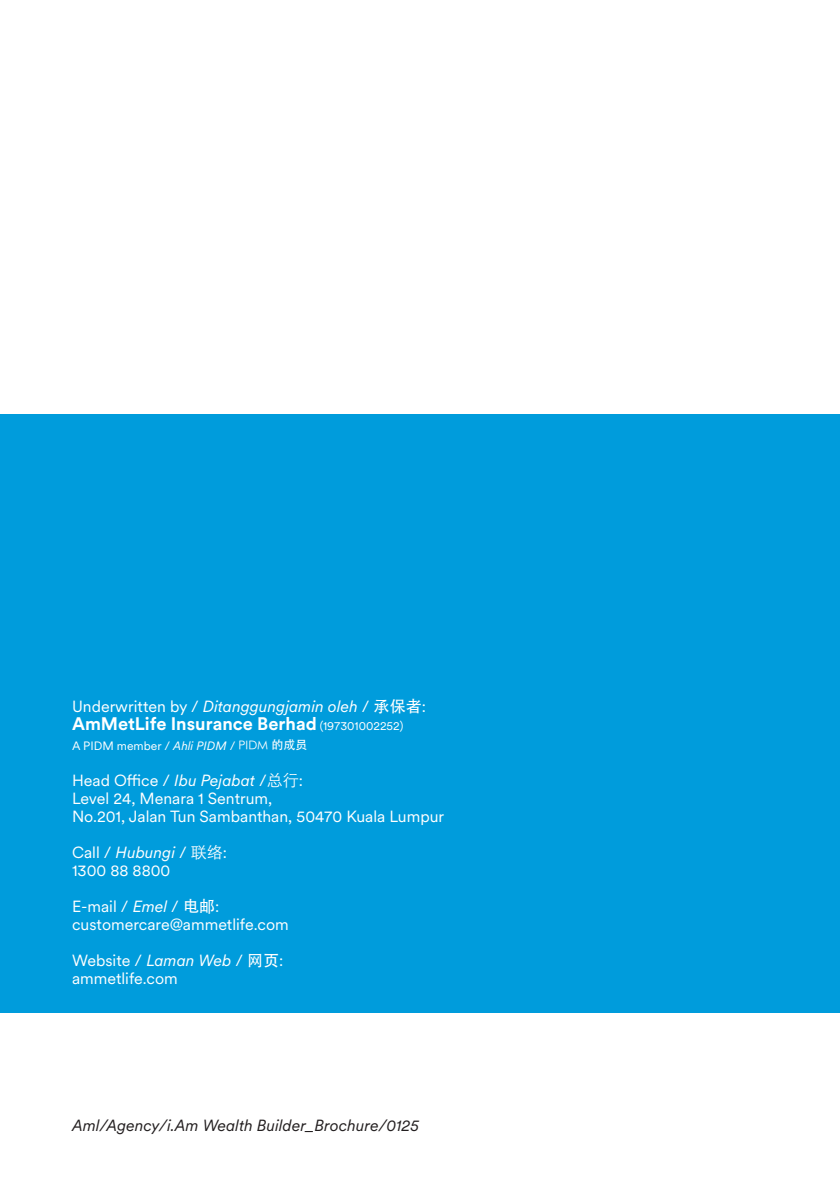
<style>
.page{position:relative;width:840px;height:1191px;background:#fff}
.page>*{position:absolute;margin:0;border:0;box-sizing:border-box;transform-origin:0 0}
.t1{font:700 18px "Met Life Circular";color:#fff}
.t2{font:16px/18px "Met Life Circular";color:#fff}
.t3{font:italic 16px "Met Life Circular";color:#231f20}
.t4{font:italic 16px "Met Life Circular";color:#fff}
.t5{font:12px "Met Life Circular";color:#fff}
.s1{font-style:normal}
.s2{font-family:"ST Heiti";font-style:normal}
.s3{font-weight:400;font-size:12px}
.s4{font-style:italic}
.s5{font-family:"ST Heiti"}
.s6{font-family:"ST Xihei"}
</style>
<div class="page">
<div style="left:0;top:414px;width:839px;height:598px;background:#009cdc"></div>
<p class="t4" style="left:72px;top:695px;width:355px"><span class="s1">Underwritten by /</span> Ditanggungjamin oleh <span class="s1">/</span> <span class="s2">承保者</span><span class="s1">:</span></p>
<p class="t1" style="left:72px;top:711px;width:333px">AmMetLife Insurance Berhad <span class="s3">(197301002252)</span></p>
<p class="t5" style="left:72px;top:737px;width:237px">A PIDM member / <span class="s4">Ahli PIDM</span> / <span class="s5">PIDM 的成员</span></p>
<p class="t2" style="left:72px;top:770px;width:373px">Head Office / <span class="s4">Ibu Pejabat</span> /<span class="s6">总行</span>:<br>Level 24, Menara 1 Sentrum,<br>No.201, Jalan Tun Sambanthan, 50470 Kuala Lumpur</p>
<p class="t2" style="left:72px;top:842px;width:156px">Call / <span class="s4">Hubungi</span> / <span class="s6">联络</span>:<br>1300 88 8800</p>
<p class="t2" style="left:72px;top:896px;width:218px">E-mail / <span class="s4">Emel</span> / <span class="s5">电邮</span>: customercare@ammetlife.com</p>
<p class="t2" style="left:72px;top:950px;width:213px">Website / <span class="s4">Laman Web</span> / <span class="s5">网页</span>: ammetlife.com</p>
<p class="t3" style="left:72px;top:1114px;width:348px">Aml/Agency/i.Am Wealth Builder_Brochure/0125</p>
</div>
